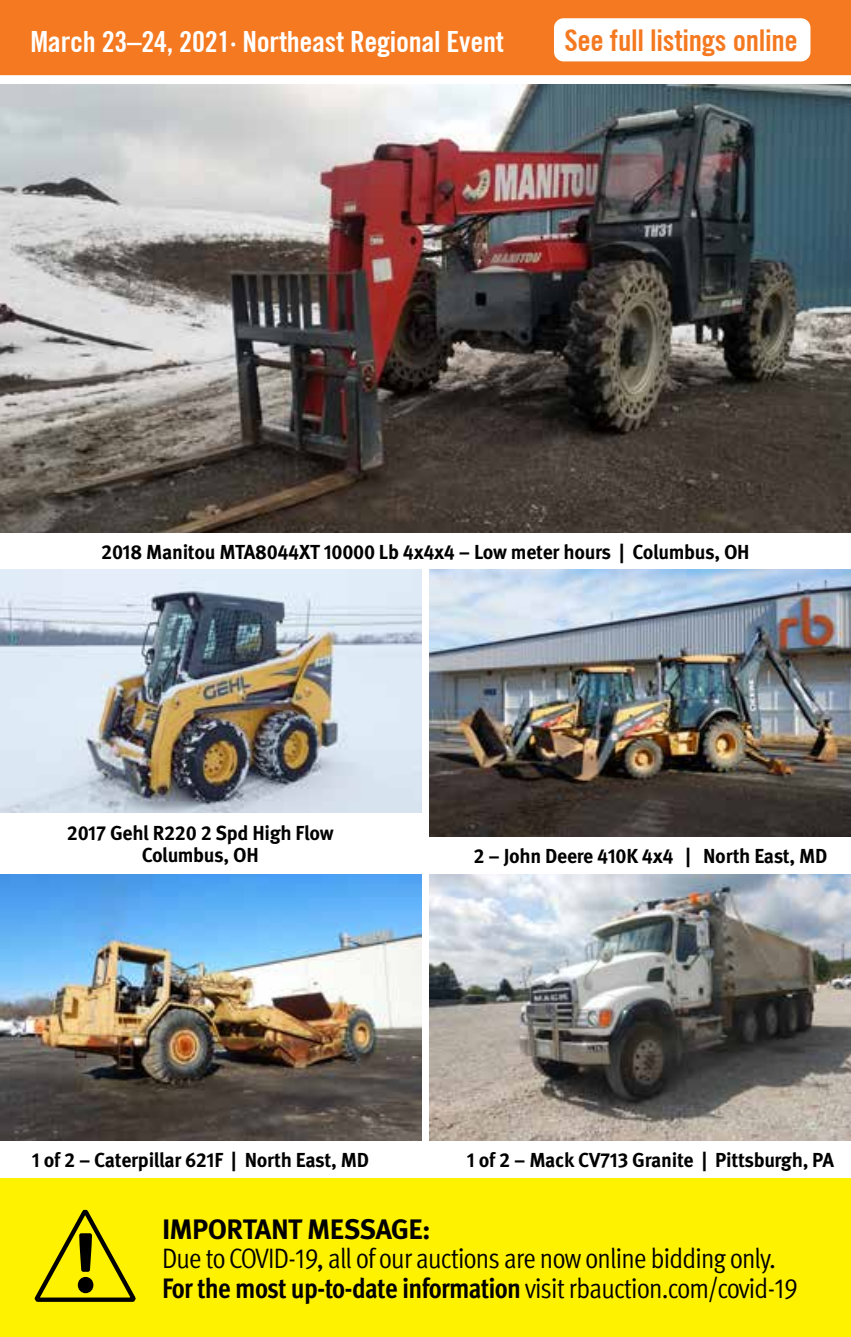
<style>
.page{position:relative;width:851px;height:1337px;background:#fff}
.page>*{position:absolute;margin:0;border:0;box-sizing:border-box;transform-origin:0 0}
.t1{font:700 condensed 30.15px "Trade Gothic No.20";letter-spacing:-.01em;color:#f47920}
.t2{font:700 condensed 29.25px "Trade Gothic No.20";letter-spacing:-.01em;color:#fff}
.t3{font:28.12px/29.2px "Meta Cond Pro";letter-spacing:-.025em;color:#000}
.t4{font:700 28.12px "Meta Pro";letter-spacing:-.025em;color:#000}
.t5{font:700 20.25px/22.5px "Meta Pro";letter-spacing:-.015em;color:#000;text-align:center}
.s1{font-weight:700}
</style>
<div class="page">
<div style="left:0;top:0;width:850px;height:76px;background:#f47920"></div>
<div style="left:554px;top:18px;width:256px;height:43px;background:#fff;border-radius:10px"></div>
<div style="left:0;top:1178px;width:850px;height:158px;background:#fff200"></div>
<svg style="left:34px;top:1209px;width:102px;height:93px"></svg>
<img style="left:430px;top:569px;width:420px;height:267px">
<img style="left:430px;top:874px;width:420px;height:267px">
<img style="left:0;top:569px;width:421px;height:243px">
<img style="left:0;top:874px;width:421px;height:267px">
<img style="left:0;top:84px;width:850px;height:448px">
<h2 class="t2" style="left:30px;top:23px;width:475px">March 23–24, 2021· Northeast Regional Event</h2>
<h1 class="t1" style="left:564px;top:22px;width:235px">See full listings online</h1>
<p class="t5" style="left:101px;top:539px;width:649px">2018 Manitou MTA8044XT 10000 Lb 4x4x4 – Low meter hours | Columbus, OH</p>
<p class="t5" style="left:67px;top:820px;width:268px">2017 Gehl R220 2 Spd High Flow<br>Columbus, OH</p>
<p class="t5" style="left:473px;top:843px;width:355px">2 – John Deere 410K 4x4 | North East, MD</p>
<p class="t5" style="left:32px;top:1147px;width:339px">1 of 2 – Caterpillar 621F | North East, MD</p>
<p class="t5" style="left:467px;top:1147px;width:369px">1 of 2 – Mack CV713 Granite | Pittsburgh, PA</p>
<h3 class="t4" style="left:162px;top:1207px;width:270px">IMPORTANT MESSAGE:</h3>
<h3 class="t3" style="left:162px;top:1243px;width:637px">Due to COVID-19, all of our auctions are now online bidding only.<br><span class="s1">For the most up-to-date information</span> visit rbauction.com/covid-19</h3>
</div>
